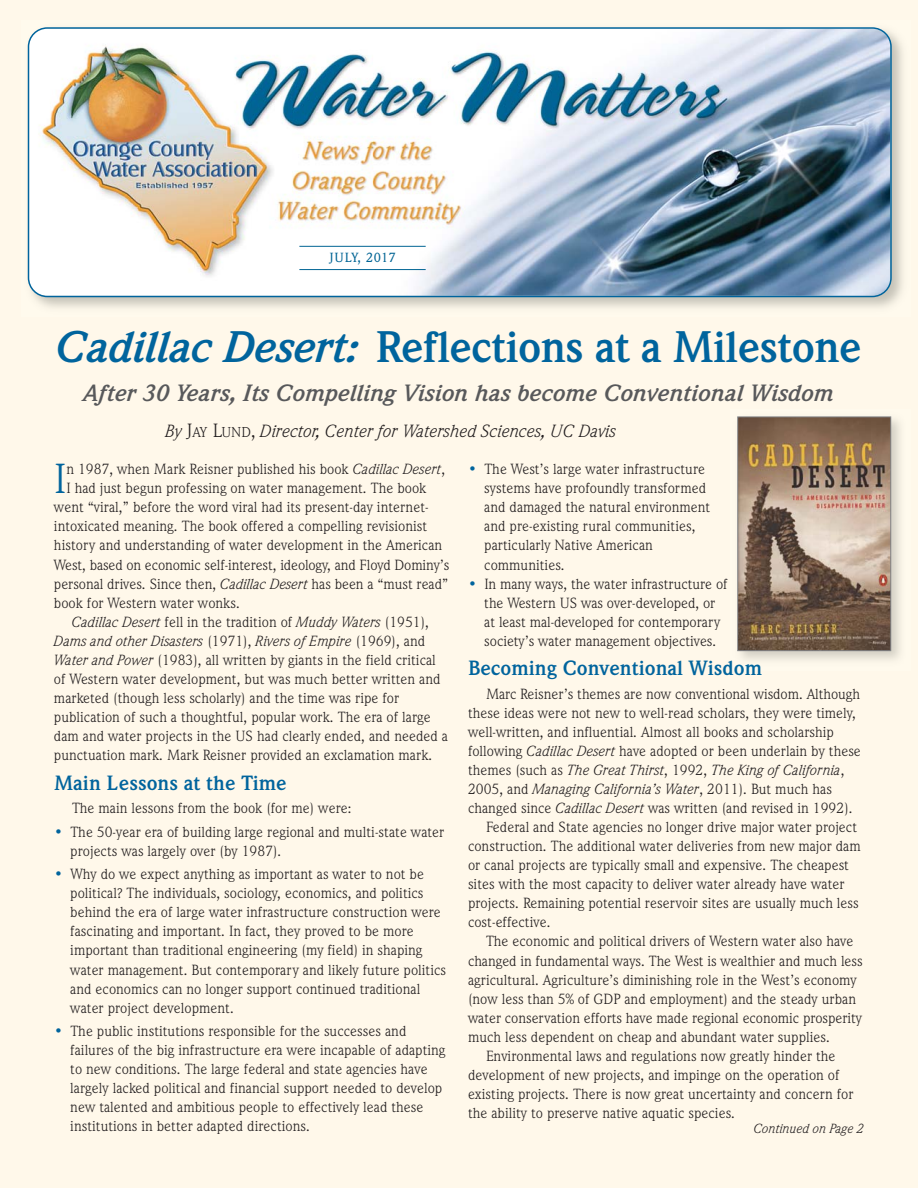
<style>
.page{position:relative;width:918px;height:1188px;background:#fff8ea}
.page>*{position:absolute;margin:0;border:0;box-sizing:border-box;transform-origin:0 0}
.t1{font:700 45px "Weidemann IT Cby BT";letter-spacing:-.015em;color:#00649d}
.t2{font:42.75px "Weidemann IT Cby BT";color:#00649d}
.t3{font:italic 700 24px "Weidemann IT Cby BT";color:#58595b}
.t4{font:700 21px "Weidemann IT Cby BT";color:#00649d}
.t5{font:italic 18px "Weidemann IT Cby BT";color:#231f20}
.t6{font:15px/19px "Weidemann IT Cby BT";color:#231f20}
.t7{font:italic 15px "Weidemann IT Cby BT";color:#231f20}
.t8{font:italic 13.5px "Weidemann IT Cby BT";color:#231f20}
.t9{font:500 13.5px "Weidemann IT Cby BT";letter-spacing:.025em;color:#006494}
.s1{font-style:italic}
.s2{font-style:normal;font-size:19.5px}
.s3{font-style:normal;font-size:14.7px}
.s4{font-style:normal}
.s5{color:#00649d}
</style>
<div class="page">
<img style="left:28px;top:27px;width:864px;height:270px">
<img style="left:737px;top:416px;width:164px;height:244px">
<img style="left:739px;top:419px;width:150px;height:230px">
<div style="left:737px;top:417px;width:154px;height:234px;border:1px solid #808285"></div>
<hr style="left:299px;top:246px;width:127px;height:1px;background:#006494">
<hr style="left:299px;top:269px;width:127px;height:1px;background:#006494">
<p class="t9" style="left:330px;top:252px;width:68px">JULY, 2017</p>
<p class="t1" style="left:56px;top:329px;width:807px"><span class="s1">Cadillac Desert:</span> Reflections at a Milestone</p>
<p class="t3" style="left:84px;top:383px;width:752px">After 30 Years, Its Compelling Vision has become Conventional Wisdom</p>
<p class="t5" style="left:165px;top:424px;width:453px">By <span class="s2">J</span><span class="s3">AY</span> <span class="s2">L</span><span class="s3">UND</span><span class="s4">,</span> Director, Center for Watershed Sciences, UC Davis</p>
<p class="t2" style="left:54px;top:464px;width:14px">I</p>
<p class="t6" style="left:66px;top:461px;width:380px">n 1987, when Mark Reisner published his book <span class="s1">Cadillac Desert</span>,</p>
<p class="t6" style="left:66px;top:480px;width:362px">I had just begun professing on water management. The book</p>
<p class="t6" style="left:54px;top:499px;width:376px">went “viral,” before the word viral had its present-day internet-</p>
<p class="t6" style="left:54px;top:518px;width:375px">intoxicated meaning. The book offered a compelling revisionist</p>
<p class="t6" style="left:54px;top:537px;width:390px">history and understanding of water development in the American</p>
<p class="t6" style="left:54px;top:556px;width:397px">West, based on economic self-interest, ideology, and Floyd Dominy’s</p>
<p class="t6" style="left:54px;top:575px;width:396px">personal drives. Since then, <span class="s1">Cadillac Desert</span> has been a “must read”</p>
<p class="t6" style="left:54px;top:594px;width:187px">book for Western water wonks.</p>
<p class="t6" style="left:72px;top:614px;width:359px"><span class="s1">Cadillac Desert</span> fell in the tradition of <span class="s1">Muddy Waters</span> (1951),</p>
<p class="t7" style="left:54px;top:635px;width:373px">Dams and other Disasters <span class="s4">(1971),</span> Rivers of Empire <span class="s4">(1969), and</span></p>
<p class="t6" style="left:54px;top:652px;width:383px"><span class="s1">Water and Power</span> (1983), all written by giants in the field critical</p>
<p class="t6" style="left:54px;top:671px;width:388px">of Western water development, but was much better written and</p>
<p class="t6" style="left:54px;top:690px;width:347px">marketed (though less scholarly) and the time was ripe for</p>
<p class="t6" style="left:54px;top:709px;width:378px">publication of such a thoughtful, popular work. The era of large</p>
<p class="t6" style="left:54px;top:728px;width:396px">dam and water projects in the US had clearly ended, and needed a</p>
<p class="t6" style="left:54px;top:747px;width:380px">punctuation mark. Mark Reisner provided an exclamation mark.</p>
<p class="t4" style="left:54px;top:774px;width:234px">Main Lessons at the Time</p>
<p class="t6" style="left:72px;top:800px;width:281px">The main lessons from the book (for me) were:</p>
<p class="t6" style="left:70px;top:824px;width:376px;text-indent:-16px"><span class="s5">•</span> The 50-year era of building large regional and multi-state water projects was largely over (by 1987).</p>
<p class="t6" style="left:70px;top:866px;width:377px;text-indent:-16px"><span class="s5">•</span> Why do we expect anything as important as water to not be political? The individuals, sociology, economics, and politics behind the era of large water infrastructure construction were fascinating and important. In fact, they proved to be more important than traditional engineering (my field) in shaping water management. But contemporary and likely future politics and economics can no longer support continued traditional water project development.</p>
<p class="t6" style="left:70px;top:1023px;width:377px;text-indent:-16px"><span class="s5">•</span> The public institutions responsible for the successes and failures of the big infrastructure era were incapable of adapting to new conditions. The large federal and state agencies have largely lacked political and financial support needed to develop new talented and ambitious people to effectively lead these institutions in better adapted directions.</p>
<p class="t6" style="left:484px;top:461px;width:227px;text-indent:-16px"><span class="s5">•</span> The West’s large water infrastructure systems have profoundly transformed and damaged the natural environment and pre-existing rural communities, particularly Native American communities.</p>
<p class="t6" style="left:484px;top:575px;width:245px;text-indent:-16px"><span class="s5">•</span> In many ways, the water infrastructure of the Western US was over-developed, or at least mal-developed for contemporary society’s water management objectives.</p>
<p class="t4" style="left:468px;top:660px;width:296px">Becoming Conventional Wisdom</p>
<p class="t6" style="left:486px;top:686px;width:376px">Marc Reisner’s themes are now conventional wisdom. Although</p>
<p class="t6" style="left:468px;top:705px;width:390px">these ideas were not new to well-read scholars, they were timely,</p>
<p class="t6" style="left:468px;top:724px;width:368px">well-written, and influential. Almost all books and scholarship</p>
<p class="t6" style="left:468px;top:743px;width:394px">following <span class="s1">Cadillac Desert</span> have adopted or been underlain by these</p>
<p class="t7" style="left:468px;top:764px;width:378px"><span class="s4">themes (such as</span> The Great Thirst<span class="s4">, 1992,</span> The King of California<span class="s4">,</span></p>
<p class="t6" style="left:468px;top:781px;width:365px">2005, and <span class="s1">Managing California’s Water</span>, 2011). But much has</p>
<p class="t6" style="left:468px;top:800px;width:386px">changed since <span class="s1">Cadillac Desert</span> was written (and revised in 1992).</p>
<p class="t6" style="left:486px;top:819px;width:373px">Federal and State agencies no longer drive major water project</p>
<p class="t6" style="left:468px;top:838px;width:394px">construction. The additional water deliveries from new major dam</p>
<p class="t6" style="left:468px;top:857px;width:383px">or canal projects are typically small and expensive. The cheapest</p>
<p class="t6" style="left:468px;top:876px;width:378px">sites with the most capacity to deliver water already have water</p>
<p class="t6" style="left:468px;top:895px;width:392px">projects. Remaining potential reservoir sites are usually much less</p>
<p class="t6" style="left:468px;top:914px;width:84px">cost-effective.</p>
<p class="t6" style="left:486px;top:933px;width:369px">The economic and political drivers of Western water also have</p>
<p class="t6" style="left:468px;top:952px;width:396px">changed in fundamental ways. The West is wealthier and much less</p>
<p class="t6" style="left:468px;top:971px;width:390px">agricultural. Agriculture’s diminishing role in the West’s economy</p>
<p class="t6" style="left:468px;top:990px;width:390px">(now less than 5% of GDP and employment) and the steady urban</p>
<p class="t6" style="left:468px;top:1010px;width:396px">water conservation efforts have made regional economic prosperity</p>
<p class="t6" style="left:468px;top:1029px;width:364px">much less dependent on cheap and abundant water supplies.</p>
<p class="t6" style="left:486px;top:1048px;width:351px">Environmental laws and regulations now greatly hinder the</p>
<p class="t6" style="left:468px;top:1067px;width:373px">development of new projects, and impinge on the operation of</p>
<p class="t6" style="left:468px;top:1086px;width:387px">existing projects. There is now great uncertainty and concern for</p>
<p class="t6" style="left:468px;top:1105px;width:269px">the ability to preserve native aquatic species.</p>
<p class="t8" style="left:754px;top:1123px;width:112px">Continued on Page 2</p>
</div>
